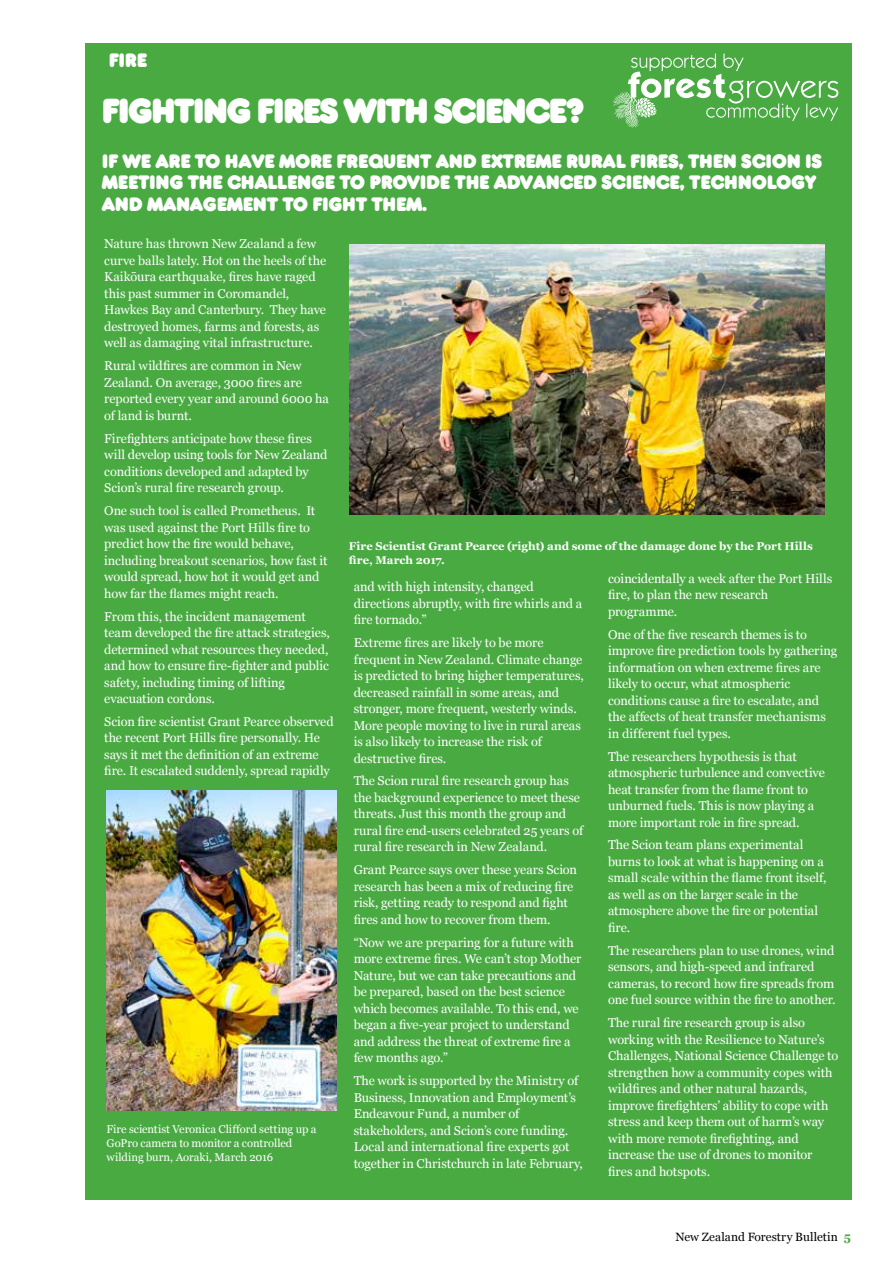
<style>
.page{position:relative;width:893px;height:1263px;background:#fff}
.page>*{position:absolute;margin:0;border:0;box-sizing:border-box;transform-origin:0 0}
.t1{font:700 32.25px "Frankfurter SBOP";letter-spacing:-.02em;color:#fff}
.t2{font:700 18px/21.6px "Frankfurter SBOP";letter-spacing:.02em;color:#fff}
.t3{font:12.75px/16.5px "Georgia";letter-spacing:-.005em;color:#fff}
.t4{font:12px "Georgia";letter-spacing:.01em;color:#000}
.t5{font:11.25px/14.2px "Georgia";color:#fff}
.t6{font:700 11.25px/14.2px "Georgia";letter-spacing:.005em;color:#fff}
.s1{font-weight:700;color:#49aa42}
</style>
<div class="page">
<div style="left:85px;top:44px;width:766px;height:1156px;background:#49aa42"></div>
<img style="left:349px;top:245px;width:476px;height:269px">
<img style="left:106px;top:790px;width:231px;height:321px">
<svg style="left:612px;top:54px;width:226px;height:74px"></svg>
<h2 class="t2" style="left:109px;top:50px;width:39px">FIRE</h2>
<h1 class="t1" style="left:102px;top:91px;width:483px">FIGHTING FIRES WITH SCIENCE?</h1>
<h2 class="t2" style="left:102px;top:151px;width:721px">IF WE ARE TO HAVE MORE FREQUENT AND EXTREME RURAL FIRES, THEN SCION IS<br>MEETING THE CHALLENGE TO PROVIDE THE ADVANCED SCIENCE, TECHNOLOGY<br>AND MANAGEMENT TO FIGHT THEM.</h2>
<p class="t3" style="left:104px;top:236px;width:223px">Nature has thrown New Zealand a few curve balls lately. Hot on the heels of the Kaikōura earthquake, fires have raged this past summer in Coromandel, Hawkes Bay and Canterbury. They have destroyed homes, farms and forests, as well as damaging vital infrastructure.</p>
<p class="t3" style="left:104px;top:358px;width:226px">Rural wildfires are common in New<br>Zealand. On average, 3000 fires are reported every year and around 6000 ha of land is burnt.</p>
<p class="t3" style="left:104px;top:430px;width:225px">Firefighters anticipate how these fires will develop using tools for New Zealand conditions developed and adapted by Scion’s rural fire research group.</p>
<p class="t3" style="left:104px;top:503px;width:225px">One such tool is called Prometheus. It was used against the Port Hills fire to predict how the fire would behave, including breakout scenarios, how fast it would spread, how hot it would get and how far the flames might reach.</p>
<p class="t3" style="left:104px;top:608px;width:227px">From this, the incident management team developed the fire attack strategies, determined what resources they needed, and how to ensure fire-fighter and public safety, including timing of lifting evacuation cordons.</p>
<p class="t3" style="left:104px;top:713px;width:231px">Scion fire scientist Grant Pearce observed the recent Port Hills fire personally. He says it met the definition of an extreme fire. It escalated suddenly, spread rapidly</p>
<p class="t6" style="left:349px;top:539px;width:465px">Fire Scientist Grant Pearce (right) and some of the damage done by the Port Hills fire, March 2017.</p>
<p class="t3" style="left:608px;top:570px;width:226px">coincidentally a week after the Port Hills fire, to plan the new research programme.</p>
<p class="t3" style="left:608px;top:626px;width:231px">One of the five research themes is to improve fire prediction tools by gathering information on when extreme fires are likely to occur, what atmospheric conditions cause a fire to escalate, and the affects of heat transfer mechanisms in different fuel types.</p>
<p class="t3" style="left:608px;top:748px;width:218px">The researchers hypothesis is that atmospheric turbulence and convective heat transfer from the flame front to unburned fuels. This is now playing a more important role in fire spread.</p>
<p class="t3" style="left:608px;top:837px;width:220px">The Scion team plans experimental burns to look at what is happening on a small scale within the flame front itself, as well as on the larger scale in the atmosphere above the fire or potential fire.</p>
<p class="t3" style="left:608px;top:942px;width:229px">The researchers plan to use drones, wind sensors, and high-speed and infrared cameras, to record how fire spreads from one fuel source within the fire to another.</p>
<p class="t3" style="left:608px;top:1015px;width:232px">The rural fire research group is also working with the Resilience to Nature’s Challenges, National Science Challenge to strengthen how a community copes with wildfires and other natural hazards, improve firefighters’ ability to cope with stress and keep them out of harm’s way with more remote firefighting, and increase the use of drones to monitor fires and hotspots.</p>
<p class="t3" style="left:354px;top:579px;width:230px">and with high intensity, changed directions abruptly, with fire whirls and a fire tornado.”</p>
<p class="t3" style="left:354px;top:635px;width:232px">Extreme fires are likely to be more frequent in New Zealand. Climate change is predicted to bring higher temperatures, decreased rainfall in some areas, and stronger, more frequent, westerly winds.<br>More people moving to live in rural areas is also likely to increase the risk of destructive fires.</p>
<p class="t3" style="left:354px;top:773px;width:231px">The Scion rural fire research group has the background experience to meet these threats. Just this month the group and rural fire end-users celebrated 25 years of rural fire research in New Zealand.</p>
<p class="t3" style="left:354px;top:862px;width:225px">Grant Pearce says over these years Scion research has been a mix of reducing fire risk, getting ready to respond and fight fires and how to recover from them.</p>
<p class="t3" style="left:354px;top:934px;width:229px">“Now we are preparing for a future with more extreme fires. We can’t stop Mother Nature, but we can take precautions and be prepared, based on the best science which becomes available. To this end, we began a five-year project to understand and address the threat of extreme fire a few months ago.”</p>
<p class="t3" style="left:354px;top:1073px;width:231px">The work is supported by the Ministry of Business, Innovation and Employment’s Endeavour Fund, a number of stakeholders, and Scion’s core funding.<br>Local and international fire experts got together in Christchurch in late February,</p>
<p class="t5" style="left:106px;top:1122px;width:212px">Fire scientist Veronica Clifford setting up a<br>GoPro camera to monitor a controlled wilding burn, Aoraki, March 2016</p>
<p class="t4" style="left:675px;top:1230px;width:177px">New Zealand Forestry Bulletin <span class="s1">5</span></p>
</div>
